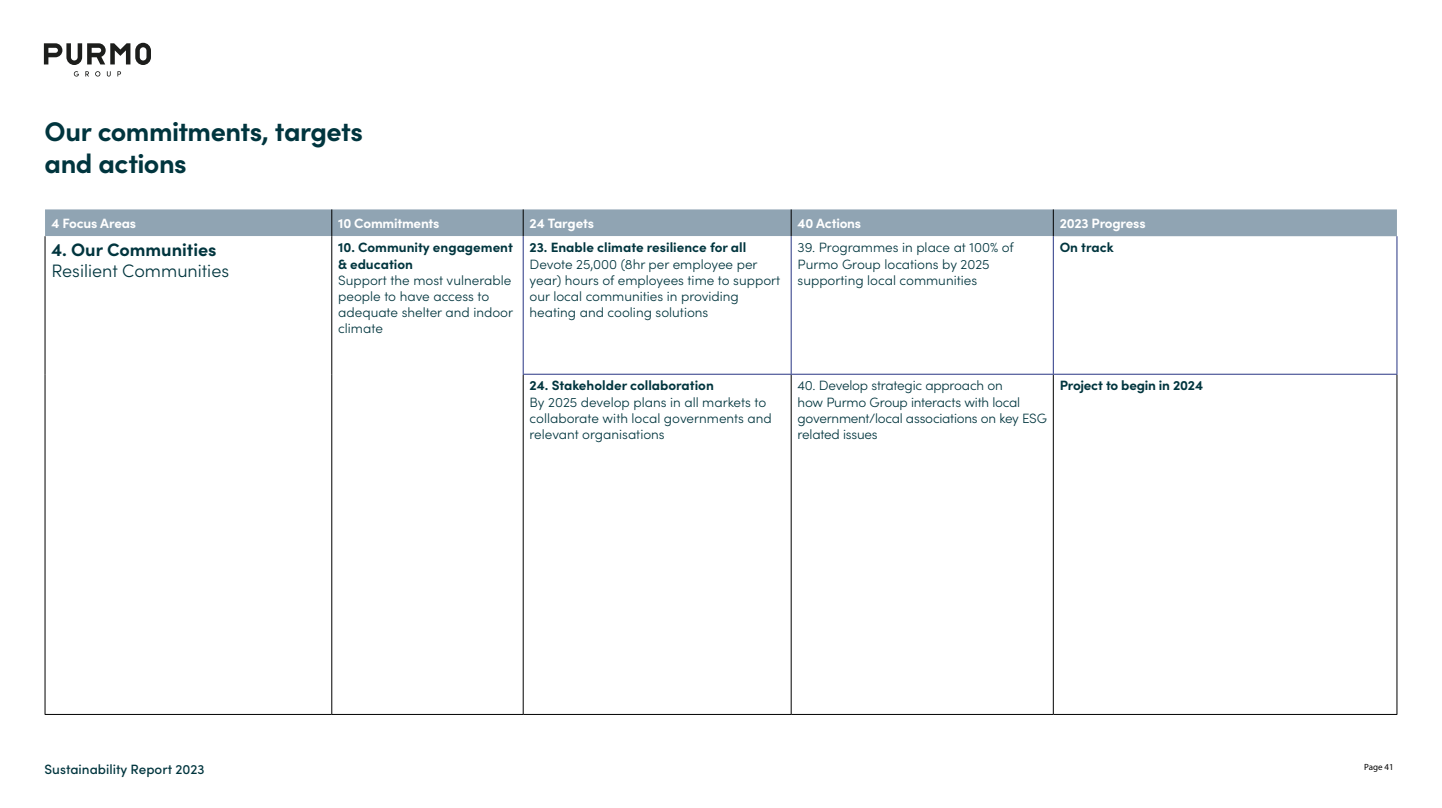
<style>
.page{position:relative;width:1442px;height:808px;background:#fff}
.page>*{position:absolute;margin:0;border:0;box-sizing:border-box;transform-origin:0 0}
.t1{font:700 27px/32.4px "Sofia Pro";letter-spacing:-.02em;color:#00353e}
.t2{font:300 18px "Sofia Pro";color:#00353e}
.t3{font:700 18px "Sofia Pro";color:#00353e}
.t4{font:300 13.5px/16.2px "Sofia Pro";color:#00353e}
.t5{font:700 13.5px/16.2px "Sofia Pro";color:#00353e}
.t6{font:300 13.5px/16.2px "Sofia Pro";letter-spacing:-.02em;color:#00353e}
.t7{font:700 13.5px "Sofia Pro";letter-spacing:-.015em;color:#fff}
.t8{font:500 13.5px "Sofia Pro";color:#00353e}
.t9{font:9px "Myriad Pro";color:#000}
</style>
<div class="page">
<svg style="left:44px;top:43px;width:107px;height:22px"></svg>
<svg style="left:85px;top:71px;width:4px;height:5px"></svg>
<svg style="left:95px;top:71px;width:5px;height:6px"></svg>
<svg style="left:117px;top:71px;width:4px;height:5px"></svg>
<svg style="left:74px;top:71px;width:5px;height:6px"></svg>
<svg style="left:107px;top:71px;width:4px;height:6px"></svg>
<svg style="left:46px;top:236px;width:1007px;height:478px"></svg>
<hr style="left:790px;top:375px;width:1px;height:339px;background:#000">
<hr style="left:1053px;top:375px;width:1px;height:339px;background:#000">
<hr style="left:1396px;top:375px;width:1px;height:339px;background:#000">
<hr style="left:45px;top:236px;width:1px;height:138px;background:#000">
<hr style="left:331px;top:236px;width:1px;height:138px;background:#000">
<hr style="left:45px;top:374px;width:1px;height:340px;background:#000">
<hr style="left:331px;top:374px;width:1px;height:340px;background:#000">
<hr style="left:523px;top:375px;width:1px;height:339px;background:#000">
<hr style="left:45px;top:714px;width:287px;height:1px;background:#000">
<hr style="left:332px;top:714px;width:191px;height:1px;background:#000">
<hr style="left:523px;top:714px;width:268px;height:1px;background:#000">
<hr style="left:791px;top:714px;width:262px;height:1px;background:#000">
<hr style="left:1053px;top:714px;width:344px;height:1px;background:#000">
<hr style="left:523px;top:236px;width:1px;height:138px;background:#283583">
<hr style="left:790px;top:236px;width:1px;height:138px;background:#283583">
<hr style="left:1053px;top:236px;width:1px;height:138px;background:#283583">
<hr style="left:1396px;top:236px;width:1px;height:138px;background:#283583">
<hr style="left:523px;top:374px;width:268px;height:1px;background:#283583">
<hr style="left:791px;top:374px;width:262px;height:1px;background:#283583">
<hr style="left:1053px;top:374px;width:344px;height:1px;background:#283583">
<div style="left:45px;top:209px;width:1351px;height:27px;background:#90a4b3"></div>
<h1 class="t1" style="left:45px;top:113px;width:320px">Our commitments, targets and actions</h1>
<p class="t7" style="left:51px;top:213px;width:86px">4 Focus Areas</p>
<p class="t7" style="left:338px;top:213px;width:103px">10 Commitments</p>
<p class="t7" style="left:529px;top:213px;width:66px">24 Targets</p>
<p class="t7" style="left:797px;top:213px;width:65px">40 Actions</p>
<p class="t7" style="left:1059px;top:213px;width:87px">2023 Progress</p>
<h2 class="t3" style="left:51px;top:235px;width:167px">4. Our Communities</h2>
<h2 class="t2" style="left:51px;top:258px;width:179px">Resilient Communities</h2>
<p class="t5" style="left:529px;top:238px;width:218px">23. Enable climate resilience for all</p>
<p class="t4" style="left:529px;top:255px;width:252px">Devote 25,000 (8hr per employee per year) hours of employees time to support our local communities in providing heating and cooling solutions</p>
<p class="t4" style="left:797px;top:239px;width:218px">39. Programmes in place at 100% of<br>Purmo Group locations by 2025 supporting local communities</p>
<p class="t5" style="left:1059px;top:238px;width:56px">On track</p>
<p class="t5" style="left:338px;top:238px;width:176px">10. Community engagement &amp; education</p>
<p class="t4" style="left:338px;top:271px;width:176px">Support the most vulnerable people to have access to adequate shelter and indoor climate</p>
<p class="t5" style="left:529px;top:376px;width:186px">24. Stakeholder collaboration</p>
<p class="t4" style="left:529px;top:393px;width:244px">By 2025 develop plans in all markets to collaborate with local governments and relevant organisations</p>
<p class="t6" style="left:797px;top:377px;width:251px">40. Develop strategic approach on<br>how Purmo Group interacts with local government/local associations on key ESG related issues</p>
<p class="t5" style="left:1059px;top:376px;width:145px">Project to begin in 2024</p>
<p class="t8" style="left:45px;top:759px;width:161px">Sustainability Report 2023</p>
<p class="t9" style="left:1364px;top:761px;width:31px">Page 41</p>
</div>
